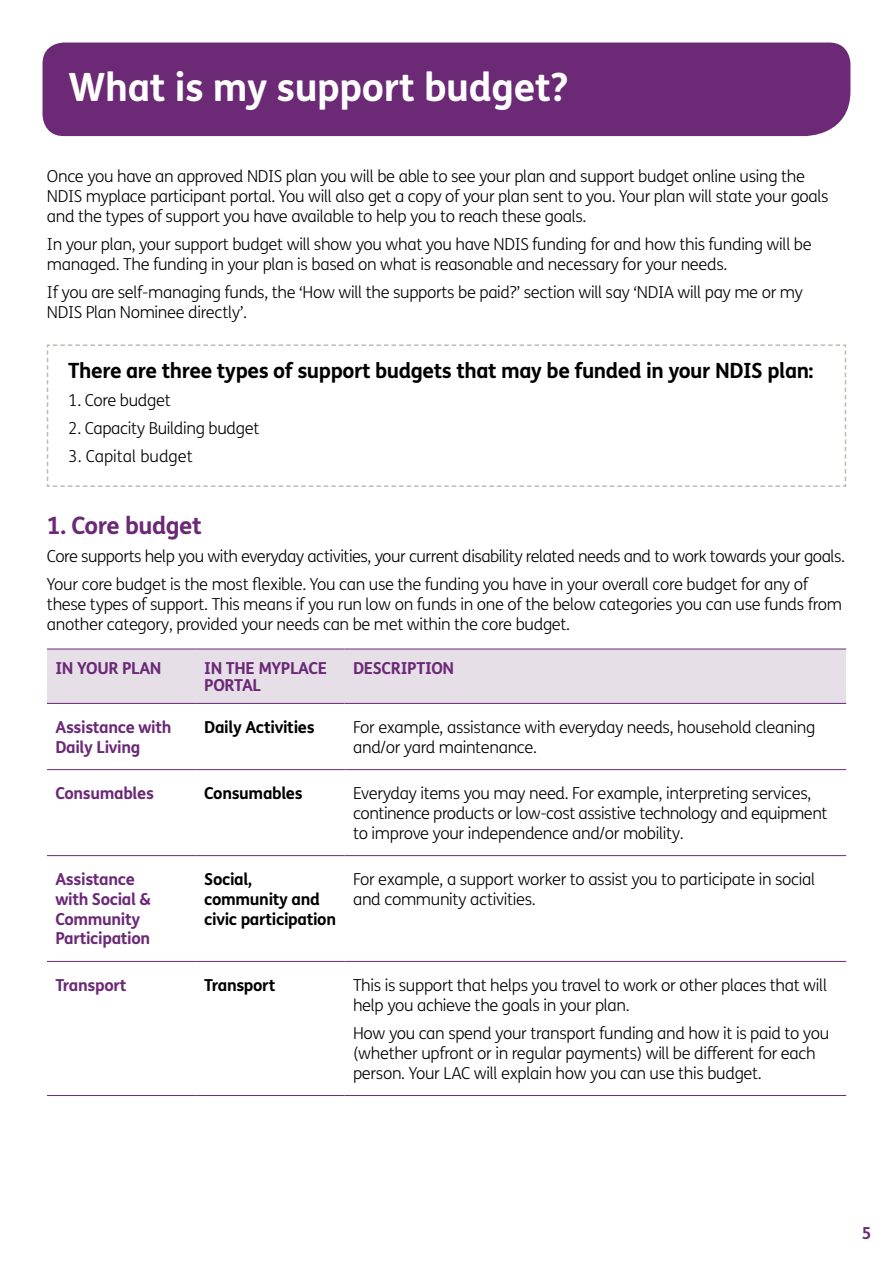
<style>
.page{position:relative;width:893px;height:1263px;background:#fff}
.page>*{position:absolute;margin:0;border:0;box-sizing:border-box;transform-origin:0 0}
.t1{font:700 39px "FS Me";letter-spacing:-.01em;color:#fff}
.t2{font:700 24px "FS Me";letter-spacing:-.02em;color:#6b2976}
.t3{font:700 21px "FS Me";letter-spacing:-.02em;color:#000}
.t4{font:300 16.5px/19.8px "FS Me";letter-spacing:-.02em;color:#000}
.t5{font:700 16.5px/19.8px "FS Me";letter-spacing:-.02em;color:#6b2976}
.t6{font:700 16.5px/19.8px "FS Me";letter-spacing:-.02em;color:#000}
.t7{font:300 16.5px "FS Me";color:#000}
</style>
<div class="page">
<hr style="left:47px;top:1095px;width:149px;height:1px;background:#6b2976">
<hr style="left:196px;top:1095px;width:149px;height:1px;background:#6b2976">
<hr style="left:345px;top:1095px;width:501px;height:1px;background:#6b2976">
<hr style="left:47px;top:961px;width:149px;height:1px;background:#6b2976">
<hr style="left:196px;top:961px;width:149px;height:1px;background:#6b2976">
<hr style="left:345px;top:961px;width:501px;height:1px;background:#6b2976">
<hr style="left:47px;top:855px;width:149px;height:1px;background:#6b2976">
<hr style="left:196px;top:855px;width:149px;height:1px;background:#6b2976">
<hr style="left:345px;top:855px;width:501px;height:1px;background:#6b2976">
<hr style="left:47px;top:769px;width:149px;height:1px;background:#6b2976">
<hr style="left:196px;top:769px;width:149px;height:1px;background:#6b2976">
<hr style="left:345px;top:769px;width:501px;height:1px;background:#6b2976">
<div style="left:43px;top:43px;width:807px;height:93px;background:#6b2976"></div>
<svg style="left:46px;top:344px;width:801px;height:143px"></svg>
<div style="left:47px;top:649px;width:149px;height:54px;background:#e6dfe8"></div>
<div style="left:196px;top:649px;width:149px;height:54px;background:#e6dfe8"></div>
<div style="left:345px;top:649px;width:501px;height:54px;background:#e6dfe8"></div>
<hr style="left:47px;top:649px;width:149px;height:1px;background:#6b2976">
<hr style="left:196px;top:649px;width:149px;height:1px;background:#6b2976">
<hr style="left:345px;top:649px;width:501px;height:1px;background:#6b2976">
<hr style="left:47px;top:703px;width:149px;height:1px;background:#6b2976">
<hr style="left:196px;top:703px;width:149px;height:1px;background:#6b2976">
<hr style="left:345px;top:703px;width:501px;height:1px;background:#6b2976">
<h2 class="t1" style="left:68px;top:63px;width:502px">What is my support budget?</h2>
<p class="t4" style="left:47px;top:167px;width:783px">Once you have an approved NDIS plan you will be able to see your plan and support budget online using the<br>NDIS myplace participant portal. You will also get a copy of your plan sent to you. Your plan will state your goals and the types of support you have available to help you to reach these goals.</p>
<p class="t4" style="left:47px;top:235px;width:766px">In your plan, your support budget will show you what you have NDIS funding for and how this funding will be managed. The funding in your plan is based on what is reasonable and necessary for your needs.</p>
<p class="t4" style="left:47px;top:283px;width:757px">If you are self-managing funds, the ‘How will the supports be paid?’ section will say ‘NDIA will pay me or my<br>NDIS Plan Nominee directly’.</p>
<h3 class="t3" style="left:68px;top:357px;width:747px">There are three types of support budgets that may be funded in your NDIS plan:</h3>
<p class="t4" style="left:68px;top:391px;width:104px">1. Core budget</p>
<p class="t4" style="left:68px;top:419px;width:193px">2. Capacity Building budget</p>
<p class="t7" style="left:68px;top:447px;width:126px">3. Capital budget</p>
<p class="t2" style="left:47px;top:510px;width:156px">1. Core budget</p>
<h3 class="t4" style="left:47px;top:547px;width:799px">Core supports help you with everyday activities, your current disability related needs and to work towards your goals.</h3>
<p class="t4" style="left:47px;top:575px;width:797px">Your core budget is the most fexible. You can use the funding you have in your overall core budget for any of these types of support. This means if you run low on funds in one of the below categories you can use funds from another category, provided your needs can be met within the core budget.</p>
<p class="t5" style="left:55px;top:658px;width:108px">IN YOUR PLAN</p>
<p class="t5" style="left:204px;top:660px;width:124px;line-height:16.5px">IN THE MYPLACE<br>PORTAL</p>
<p class="t5" style="left:353px;top:658px;width:103px">DESCRIPTION</p>
<p class="t5" style="left:55px;top:717px;width:117px">Assistance with<br>Daily Living</p>
<p class="t6" style="left:204px;top:717px;width:112px">Daily Activities</p>
<p class="t4" style="left:353px;top:717px;width:464px">For example, assistance with everyday needs, household cleaning and/or yard maintenance.</p>
<p class="t5" style="left:55px;top:783px;width:100px">Consumables</p>
<p class="t6" style="left:204px;top:783px;width:100px">Consumables</p>
<p class="t4" style="left:353px;top:784px;width:476px">Everyday items you may need. For example, interpreting services, continence products or low-cost assistive technology and equipment to improve your independence and/or mobility.</p>
<p class="t5" style="left:55px;top:869px;width:97px">Assistance with Social &amp;<br>Community<br>Participation</p>
<p class="t6" style="left:204px;top:869px;width:133px">Social, community and civic participation</p>
<p class="t4" style="left:353px;top:870px;width:464px">For example, a support worker to assist you to participate in social and community activities.</p>
<p class="t5" style="left:55px;top:975px;width:73px">Transport</p>
<p class="t6" style="left:204px;top:975px;width:73px">Transport</p>
<p class="t4" style="left:353px;top:975px;width:475px">This is support that helps you travel to work or other places that will help you achieve the goals in your plan.</p>
<p class="t4" style="left:353px;top:1024px;width:478px">How you can spend your transport funding and how it is paid to you (whether upfront or in regular payments) will be different for each person. Your LAC will explain how you can use this budget.</p>
<p class="t5" style="left:862px;top:1224px;width:11px">5</p>
</div>
